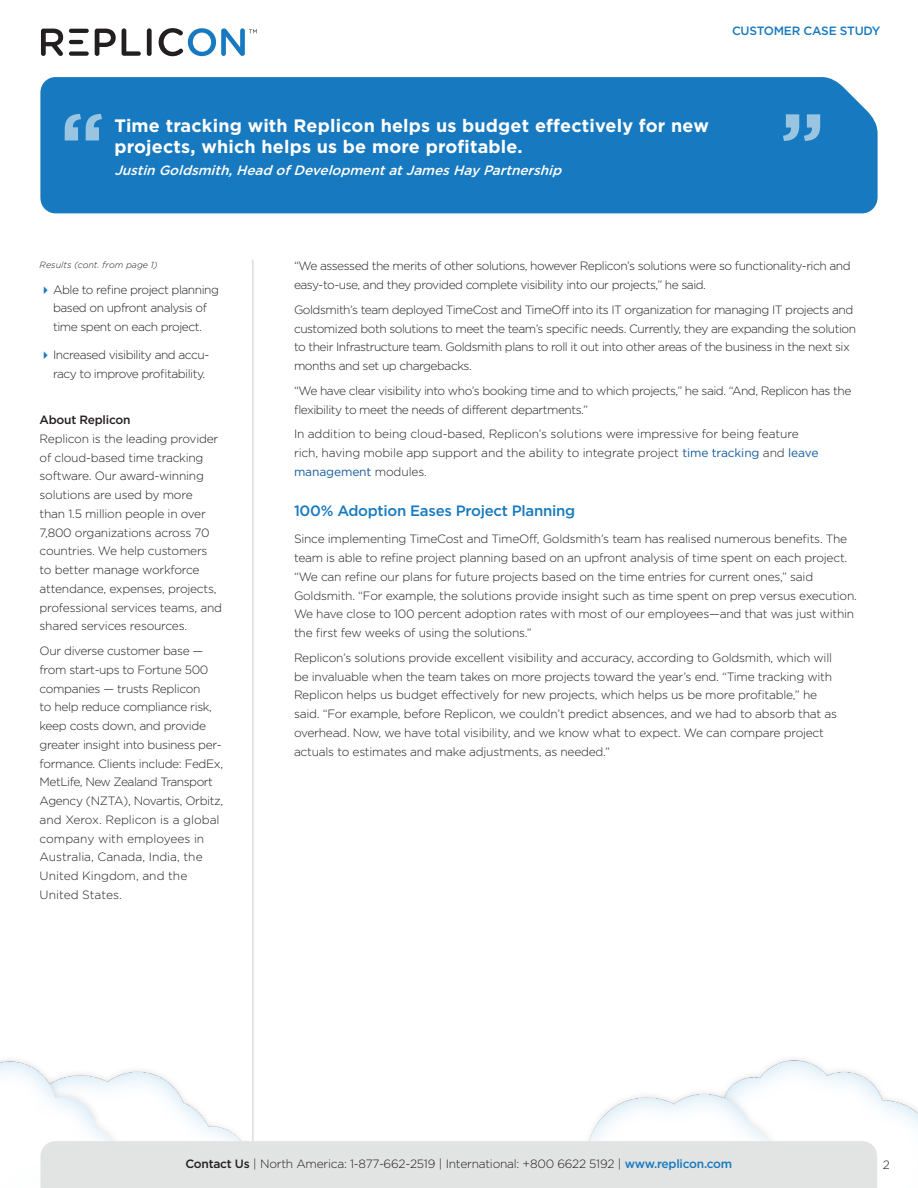
<style>
.page{position:relative;width:918px;height:1188px;background:#fff}
.page>*{position:absolute;margin:0;border:0;box-sizing:border-box;transform-origin:0 0}
.left_side_bar_body{font:700 82.5px "Gotham";color:#99c5e0}
.body_text{font:700 18px/21px "Gotham";letter-spacing:.01em;color:#fff}
.subhead{font:500 15px "Gotham";letter-spacing:-.02em;color:#1779bf}
.left_header{font:italic 500 13.5px "Gotham";color:#fff}
.body_text-2{font:300 12px/18.8px "Gotham";letter-spacing:-.02em;color:#231f20}
.body_text-3{font:300 12px/18.8px "Gotham";letter-spacing:-.04em;color:#231f20}
.t1{font:500 12px "Gotham";letter-spacing:-.02em;color:#1779bf}
.left_header-2{font:500 12px "Gotham";letter-spacing:-.02em;color:#231f20}
.t2{font:italic 300 9px "Gotham";color:#231f20}
.s1{font-weight:400;color:#175d9e}
.s2{font-weight:500}
.s3{font-weight:500;color:#1779bf}
</style>
<div class="page">
<img style="left:0;top:861px;width:918px;height:327px">
<svg style="left:41px;top:29px;width:22px;height:27px"></svg>
<svg style="left:95px;top:29px;width:21px;height:27px"></svg>
<svg style="left:122px;top:28px;width:19px;height:28px"></svg>
<div style="left:147px;top:28px;width:5px;height:28px;background:#231f20;border-radius:2px"></div>
<div style="left:69px;top:51px;width:20px;height:5px;background:#231f20;border-radius:2px"></div>
<hr style="left:69px;top:40px;width:14px;height:4px;background:#231f20;border-radius:2px">
<hr style="left:69px;top:29px;width:20px;height:4px;background:#231f20;border-radius:2px">
<svg style="left:159px;top:28px;width:98px;height:28px"></svg>
<div style="left:41px;top:1141px;width:836px;height:47px;background:#e2e3e3"></div>
<div style="left:41px;top:77px;width:836px;height:136px;background:#1779bf"></div>
<hr style="left:253px;top:260px;width:1px;height:881px;background:#ceccca">
<p class="t1" style="left:732px;top:24px;width:150px">CUSTOMER CASE STUDY</p>
<p class="left_side_bar_body" style="left:60px;top:95px;width:46px">“</p>
<p class="body_text" style="left:114px;top:115px;width:596px">Time tracking with Replicon helps us budget effectively for new projects, which helps us be more profitable.</p>
<p class="left_header" style="left:114px;top:163px;width:452px">Justin Goldsmith,Head ofDevelopmentatJamesHay Partnership</p>
<p class="left_side_bar_body" style="left:780px;top:95px;width:46px">”</p>
<p class="t2" style="left:40px;top:259px;width:120px">Results (cont. from page 1)</p>
<p class="body_text-3" style="left:53px;top:280px;width:167px">Able to refine project planning based on upfront analysis of time spent on each project.</p>
<p class="body_text-3" style="left:53px;top:345px;width:158px">Increased visibility and accu&shy;racy to improve profitability.</p>
<p class="left_header-2" style="left:40px;top:413px;width:92px">About Replicon</p>
<p class="body_text-2" style="left:40px;top:429px;width:184px">Replicon is the leading provider of cloud-based time tracking software. Our award-winning solutions are used by more<br>than 1.5 million people in over<br>7,800 organizations across 70 countries. We help customers to better manage workforce attendance, expenses, projects, professional services teams, and shared services resources.</p>
<p class="body_text-2" style="left:40px;top:641px;width:185px">Our diverse customer base — from start-ups to Fortune 500 companies — trusts Replicon<br>to help reduce compliance risk, keep costs down, and provide greater insight into business per&shy;formance. Clients include: FedEx,<br>MetLife, New Zealand Transport<br>Agency (NZTA), Novartis, Orbitz, and Xerox. Replicon is a global company with employees in<br>Australia, Canada, India, the<br>United Kingdom, and the<br>United States.</p>
<p class="body_text-3" style="left:294px;top:257px;width:558px">“We assessed the merits of other solutions, however Replicon’s solutions were so functionality-rich and easy-to-use, and they provided complete visibility into our projects,” he said.</p>
<p class="body_text-3" style="left:294px;top:300px;width:564px">Goldsmith’s team deployed TimeCost and TimeOff into its IT organization for managing IT projects and customized both solutions to meet the team’s specific needs. Currently, they are expanding the solution to their Infrastructure team. Goldsmith plans to roll it out into other areas of the business in the next six months and set up chargebacks.</p>
<p class="body_text-3" style="left:294px;top:381px;width:559px">“We have clear visibility into who’s booking time and to which projects,” he said. “And, Replicon has the flexibility to meet the needs of different departments.”</p>
<p class="body_text-2" style="left:294px;top:425px;width:526px">In addition to being cloud-based, Replicon’s solutions were impressive for being feature rich, having mobile app support and the ability to integrate project <span class="s1">time tracking</span> and <span class="s1">leave management</span> modules.</p>
<p class="subhead" style="left:294px;top:502px;width:283px">100% Adoption Eases Project Planning</p>
<p class="body_text-2" style="left:294px;top:530px;width:564px">Since implementing TimeCost and TimeOff, Goldsmith’s team has realised numerous benefits. The team is able to refine project planning based on an upfront analysis of time spent on each project. “We can refine our plans for future projects based on the time entries for current ones,” said Goldsmith. “For example, the solutions provide insight such as time spent on prep versus execution.<br>We have close to 100 percent adoption rates with most of our employees—and that was just within the first few weeks of using the solutions.”</p>
<p class="body_text-2" style="left:294px;top:648px;width:545px">Replicon’s solutions provide excellent visibility and accuracy, according to Goldsmith, which will be invaluable when the team takes on more projects toward the year’s end. “Time tracking with Replicon helps us budget effectively for new projects, which helps us be more profitable,” he said. “For example, before Replicon, we couldn’t predict absences, and we had to absorb that as overhead. Now, we have total visibility, and we know what to expect. We can compare project actuals to estimates and make adjustments, as needed.”</p>
<p class="body_text-2" style="left:185px;top:1155px;width:548px"><span class="s2">Contact Us</span> | North America: 1-877-662-2519 | International: +800 6622 5192 | <span class="s3">www.replicon.com</span></p>
<p class="body_text-2" style="left:883px;top:1156px;width:9px">2</p>
</div>
